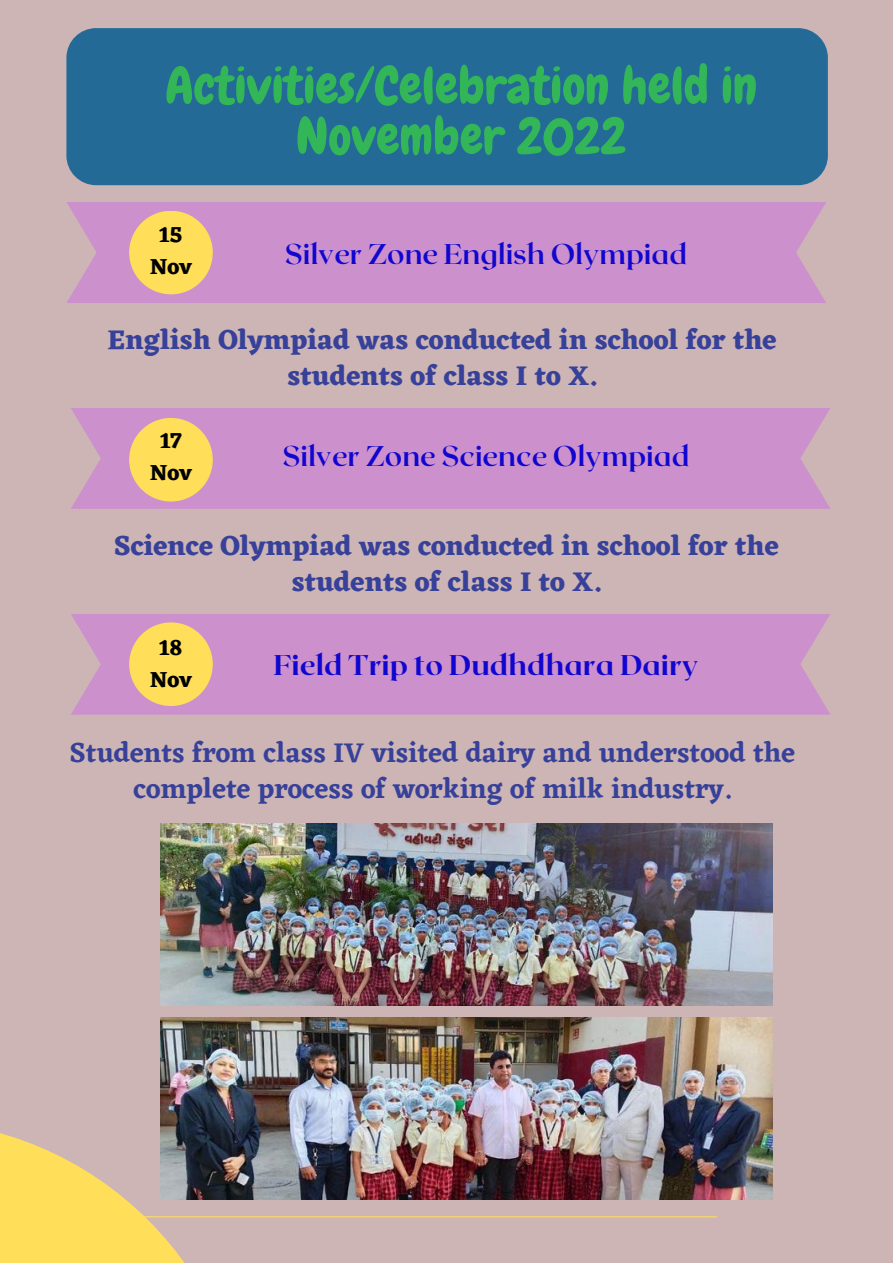
<style>
.page{position:relative;width:893px;height:1264px;background:#fff}
.page>*{position:absolute;margin:0;border:0;box-sizing:border-box;transform-origin:0 0}
.t1{font:51.3px/50.6px "Chewy";color:#33b658;text-align:center}
.t2{font:700 28.5px "Roxborough CF";color:#1006cf}
.t3{font:800 28.5px "Roxborough CF";color:#1006cf}
.t4{font:700 28.2px/36px "Eczar";color:#374199;text-align:center}
.t5{font:600 28.2px/36px "Eczar";color:#374199;text-align:center}
.t6{font:700 22.65px/31.5px "Eczar";color:#000;text-align:center}
</style>
<div class="page">
<div style="left:0;top:0;width:892px;height:1262px;background:#cdb5b5"></div>
<img style="left:160px;top:823px;width:612px;height:182px">
<img style="left:160px;top:1017px;width:612px;height:182px">
<svg style="left:0;top:1120px;width:248px;height:142px"></svg>
<hr style="left:57px;top:1216px;width:659px;height:1px;background:#ffde59">
<div style="left:66px;top:28px;width:761px;height:157px;background:#246a96;border-radius:30px"></div>
<div style="left:66px;top:202px;width:760px;height:101px;background:#cc90cd"></div>
<div style="left:129px;top:211px;width:84px;height:83px;background:#ffde59;border-radius:50%"></div>
<div style="left:71px;top:408px;width:759px;height:101px;background:#cc90cd"></div>
<div style="left:129px;top:418px;width:84px;height:83px;background:#ffde59;border-radius:50%"></div>
<div style="left:71px;top:614px;width:759px;height:100px;background:#cc90cd"></div>
<div style="left:129px;top:622px;width:84px;height:84px;background:#ffde59;border-radius:50%"></div>
<h1 class="t1" style="left:165px;top:61px;width:593px">Activities/Celebration held in<br>November 2022</h1>
<p class="t6" style="left:150px;top:219px;width:44px">15<br>Nov</p>
<p class="t2" style="left:285px;top:235px;width:404px">Silver Zone English Olympiad</p>
<p class="t4" style="left:107px;top:321px;width:670px">English Olympiad was conducted in school for the students of class I to X.</p>
<p class="t6" style="left:150px;top:424px;width:44px">17<br>Nov</p>
<p class="t2" style="left:282px;top:437px;width:408px">Silver Zone Science Olympiad</p>
<p class="t4" style="left:114px;top:527px;width:666px">Science Olympiad was conducted in school for the students of class I to X.</p>
<p class="t6" style="left:150px;top:631px;width:44px">18<br>Nov</p>
<p class="t3" style="left:273px;top:646px;width:427px">Field Trip to Dudhdhara Dairy</p>
<p class="t5" style="left:70px;top:733px;width:726px">Students from class IV visited dairy and understood the complete process of working of milk industry.</p>
</div>
